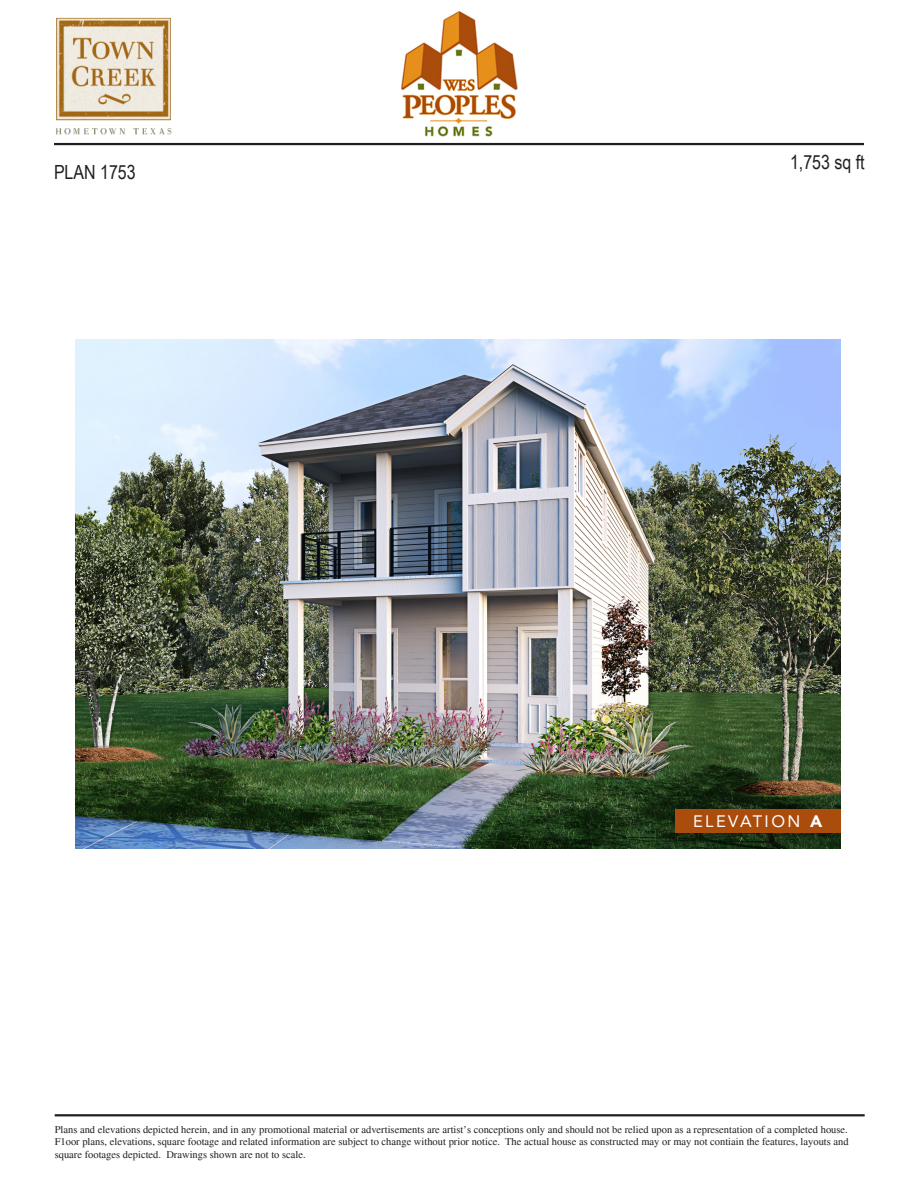
<style>
.page{position:relative;width:918px;height:1188px;background:#fff}
.page>*{position:absolute;margin:0;border:0;box-sizing:border-box;transform-origin:0 0}
.t1{font:19.5px "Arial Narrow";color:#231f20}
.t2{font:16.5px "Avenir LT Std";letter-spacing:.15em;color:#fff}
.t3{font:10.5px/12.6px "Times";color:#231f20;text-align:justify}
.s1{font-weight:900}
</style>
<div class="page">
<img style="left:75px;top:339px;width:765px;height:510px">
<div style="left:675px;top:809px;width:165px;height:23px;background:#aa4c0c"></div>
<img style="left:401px;top:11px;width:116px;height:125px">
<img style="left:56px;top:18px;width:116px;height:117px">
<hr style="left:54px;top:143px;width:810px;height:2px;background:#231f20">
<hr style="left:55px;top:1114px;width:810px;height:2px;background:#231f20">
<h1 class="t1" style="left:54px;top:158px;width:83px">PLAN 1753</h1>
<h1 class="t1" style="left:790px;top:148px;width:76px">1,753 sq ft</h1>
<p class="t2" style="left:693px;top:811px;width:131px">ELEVATION <span class="s1">A</span></p>
<p class="t3" style="left:55px;top:1123px;width:796px">Plans and elevations depicted herein, and in any promotional material or advertisements are artist’s conceptions only and should not be relied upon as a representation of a completed house.<br>F1oor plans, elevations, square footage and related information are subject to change without prior notice. The actual house as constructed may or may not contiain the features, layouts and square footages depicted. Drawings shown are not to scale.</p>
</div>
